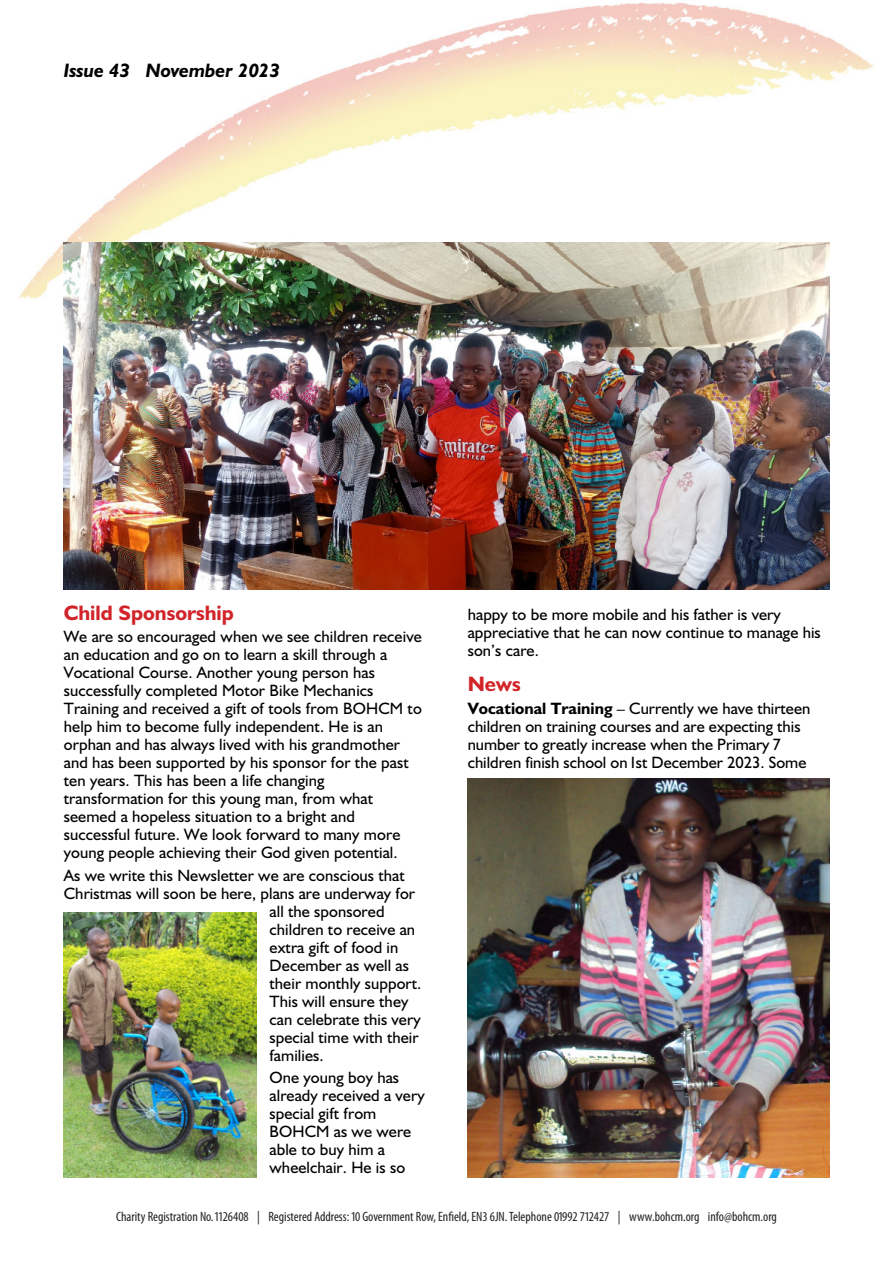
<style>
.page{position:relative;width:893px;height:1263px;background:#fff}
.page>*{position:absolute;margin:0;border:0;box-sizing:border-box;transform-origin:0 0}
.t1{font:700 21px "Humanist 521 BT";color:#d22329}
.t2{font:italic 700 19.5px "Humanist 521 BT";color:#000}
.t3{font:16.5px/18px "Humanist 521 BT";letter-spacing:.005em;color:#000}
.t4{font:condensed 13.5px "Myriad Pro";color:#231f20}
.s1{font-weight:700}
</style>
<div class="page">
<img style="left:18px;top:2px;width:856px;height:304px">
<img style="left:64px;top:242px;width:765px;height:347px">
<img style="left:64px;top:912px;width:193px;height:266px">
<img style="left:468px;top:779px;width:361px;height:399px">
<p class="t2" style="left:64px;top:64px;width:218px">Issue 43 November 2023</p>
<p class="t1" style="left:64px;top:605px;width:172px">Child Sponsorship</p>
<p class="t3" style="left:64px;top:629px;width:360px">We are so encouraged when we see children receive an education and go on to learn a skill through a Vocational Course. Another young person has successfully completed Motor Bike Mechanics Training and received a gift of tools from BOHCM to help him to become fully independent. He is an orphan and has always lived with his grandmother and has been supported by his sponsor for the past ten years. This has been a life changing transformation for this young man, from what seemed a hopeless situation to a bright and successful future. We look forward to many more young people achieving their God given potential.</p>
<p class="t3" style="left:64px;top:868px;width:342px">As we write this Newsletter we are conscious that</p>
<p class="t3" style="left:64px;top:886px;width:353px">Christmas will soon be here, plans are underway for</p>
<p class="t3" style="left:270px;top:904px;width:116px">all the sponsored</p>
<p class="t3" style="left:270px;top:922px;width:147px">children to receive an</p>
<p class="t3" style="left:270px;top:940px;width:130px">extra gift of food in</p>
<p class="t3" style="left:270px;top:958px;width:141px">December as well as</p>
<p class="t3" style="left:270px;top:976px;width:153px">their monthly support.</p>
<p class="t3" style="left:270px;top:994px;width:140px">This will ensure they</p>
<p class="t3" style="left:270px;top:1012px;width:153px">can celebrate this very</p>
<p class="t3" style="left:270px;top:1030px;width:151px">special time with their</p>
<p class="t3" style="left:270px;top:1048px;width:56px">families.</p>
<p class="t3" style="left:270px;top:1070px;width:157px">One young boy has already received a very special gift from<br>BOHCM as we were able to buy him a wheelchair. He is so</p>
<p class="t3" style="left:468px;top:607px;width:355px">happy to be more mobile and his father is very appreciative that he can now continue to manage his son’s care.</p>
<p class="t1" style="left:468px;top:677px;width:54px">News</p>
<p class="t3" style="left:468px;top:701px;width:344px"><span class="s1">Vocational Training</span> – Currently we have thirteen children on training courses and are expecting this number to greatly increase when the Primary 7 children finish school on1st December 2023. Some</p>
<p class="t4" style="left:116px;top:1211px;width:662px">Charity Registration No.1126408 | Registered Address:10 Government Row, Enfield, EN3 6JN. Telephone 01992 712427 | www.bohcm.org info@bohcm.org</p>
</div>
